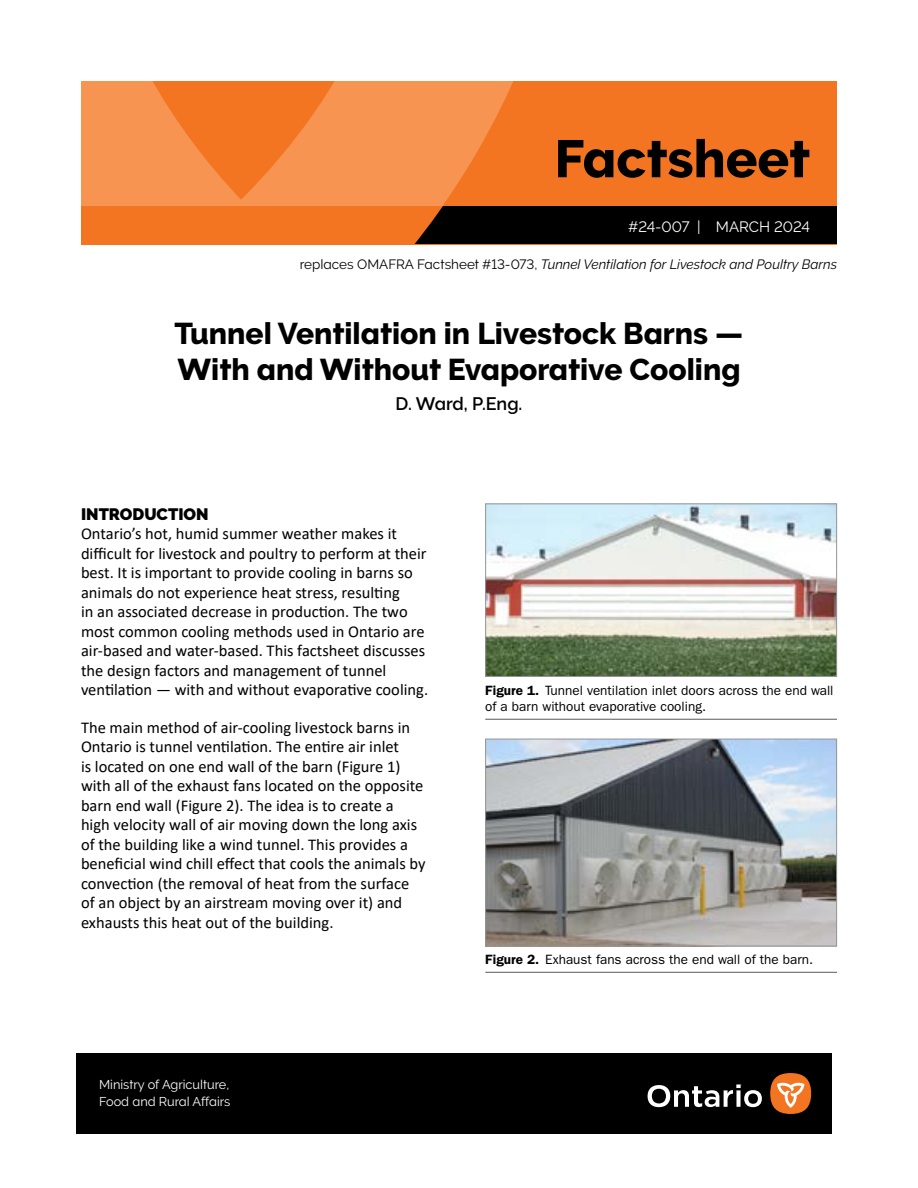
<style>
.page{position:relative;width:918px;height:1188px;background:#fff}
.page>*{position:absolute;margin:0;border:0;box-sizing:border-box;transform-origin:0 0}
.page_one_Title_-_ENG{font:800 52.5px "Raleway";color:#000}
.t1{font:800 30px/36px "Raleway";color:#000}
.Author{font:600 18px "Raleway";letter-spacing:-.005em;color:#000}
.BT{font:16.5px/19.5px "Calibri";color:#000}
.Heading_1{font:900 16.5px "Raleway";color:#000}
.Agdex{font:15px "Raleway";color:#fff}
.Figure_caption_w_rul{font:13.5px/16.5px "ITC Franklin Gothic Std";color:#000}
.Replaces_Text{font:italic 13.5px "Raleway";color:#000}
.Title_-_ministry{font:12.75px/16.5px "Raleway";color:#fff}
.s1{font-style:normal}
.s2{font-weight:600}
</style>
<div class="page">
<div style="left:76px;top:1053px;width:756px;height:81px;background:#000"></div>
<div style="left:770px;top:1073px;width:41px;height:41px;background:#f47521;border-radius:50%"></div>
<svg style="left:777px;top:1082px;width:27px;height:26px"></svg>
<svg style="left:648px;top:1085px;width:114px;height:22px"></svg>
<div style="left:81px;top:81px;width:756px;height:163px;background:#f47521"></div>
<svg style="left:81px;top:81px;width:514px;height:126px;fill:#f79452"></svg>
<div style="left:405px;top:207px;width:432px;height:37px;background:#000"></div>
<svg style="left:405px;top:207px;width:37px;height:37px"></svg>
<hr style="left:485px;top:719px;width:352px;height:1px;background:#58595b">
<hr style="left:485px;top:972px;width:352px;height:1px;background:#58595b">
<img style="left:487px;top:505px;width:348px;height:170px">
<div style="left:485px;top:503px;width:352px;height:174px;border:1px solid #939598"></div>
<img style="left:487px;top:741px;width:348px;height:203px">
<div style="left:485px;top:739px;width:352px;height:207px;border:1px solid #939598"></div>
<h1 class="page_one_Title_-_ENG" style="left:555px;top:129px;width:257px">Factsheet</h1>
<p class="Agdex" style="left:628px;top:219px;width:183px">#24-007 | MARCH 2024</p>
<p class="Replaces_Text" style="left:300px;top:257px;width:539px"><span class="s1">replaces OMAFRA Factsheet #13-073,</span> Tunnel Ventilation for Livestock and Poultry Barns</p>
<h1 class="t1" style="left:175px;top:316px;width:570px">Tunnel Ventilation in Livestock Barns —<br>With and Without Evaporative Cooling</h1>
<p class="Author" style="left:396px;top:394px;width:128px">D. Ward, P.Eng.</p>
<h2 class="Heading_1" style="left:81px;top:504px;width:129px">INTRODUCTION</h2>
<p class="BT" style="left:81px;top:524px;width:349px">Ontario’s hot, humid summer weather makes it difficult for livestock and poultry to perform at their best. It is important to provide cooling in barns so animals do not experience heat stress, resulting<br>in an associated decrease in production. The two most common cooling methods used in Ontario are air-based and water-based. This factsheet discusses the design factors and management of tunnel ventilation — with and without evaporative cooling.</p>
<p class="BT" style="left:81px;top:717px;width:346px">The main method of air-cooling livestock barns in Ontario is tunnel ventilation. The entire air inlet<br>is located on one end wall of the barn (Figure 1) with all of the exhaust fans located on the opposite barn end wall (Figure 2). The idea is to create a high velocity wall of air moving down the long axis of the building like a wind tunnel. This provides a beneficial wind chill effect that cools the animals by convection (the removal of heat from the surface of an object by an airstream moving over it) and exhausts this heat out of the building.</p>
<h1 class="Title_-_ministry" style="left:99px;top:1076px;width:133px">Ministry of Agriculture,<br>Food and Rural Affairs</h1>
<p class="Figure_caption_w_rul" style="left:485px;top:682px;width:350px"><span class="s2">Figure 1.</span> Tunnel ventilation inlet doors across the end wall of a barn without evaporative cooling.</p>
<p class="Figure_caption_w_rul" style="left:485px;top:952px;width:330px"><span class="s2">Figure 2.</span> Exhaust fans across the end wall of the barn.</p>
</div>
